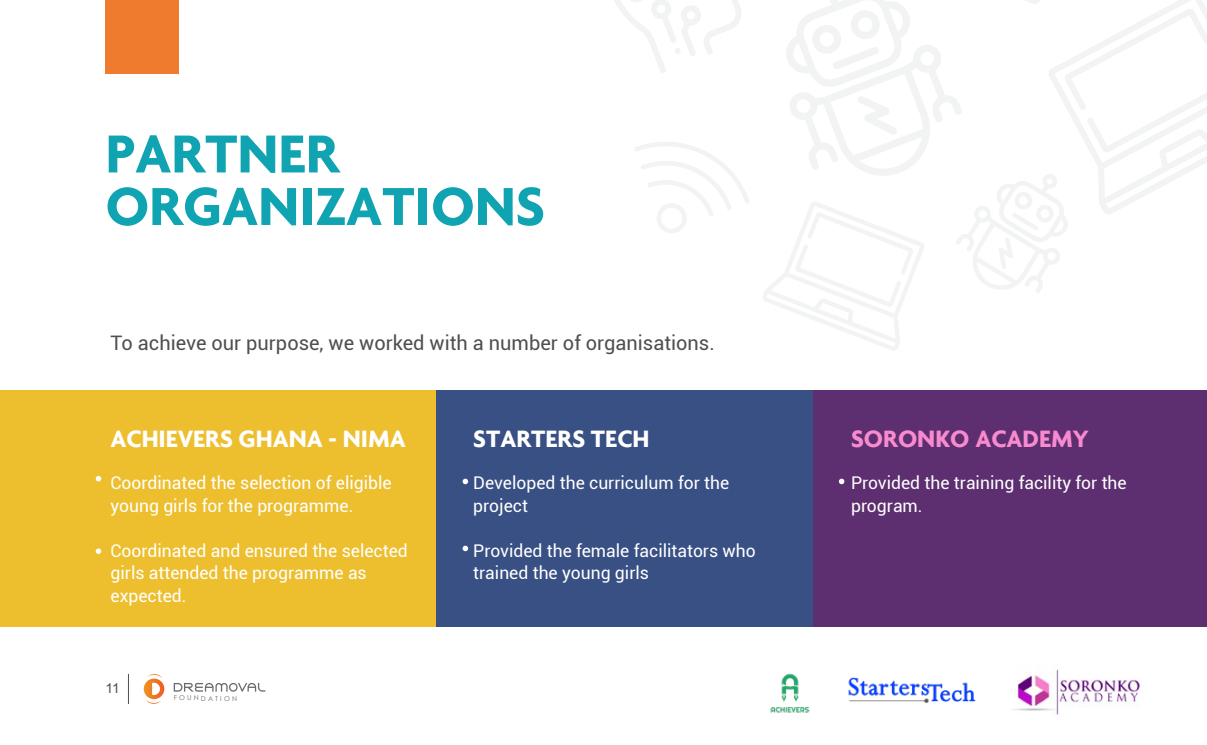
<style>
.page{position:relative;width:1207px;height:745px;background:#fff}
.page>*{position:absolute;margin:0;border:0;box-sizing:border-box;transform-origin:0 0}
.t1{font:700 57.75px/52.5px "Agenda";color:#10a3b2}
.t2{font:700 25.5px "Agenda";color:#fff}
.t3{font:700 25.5px "Agenda";color:#f88bcf}
.t4{font:20px "Roboto";color:#4f4f4f}
.t5{font:17.5px/22.5px "Roboto";color:#fff}
.t6{font:13.75px "Arial";color:#4f4f4f}
.t7{font:6.75px "Century Gothic";letter-spacing:.315em;color:#696a69}
</style>
<div class="page">
<div style="left:810px;top:390px;width:396px;height:236px;background:#5e2f70"></div>
<div style="left:435px;top:390px;width:378px;height:236px;background:#395084"></div>
<div style="left:0;top:390px;width:435px;height:236px;background:#edbf2f"></div>
<div style="left:105px;top:0;width:74px;height:73px;background:#ef7c2e"></div>
<img style="left:1013px;top:669px;width:128px;height:46px">
<img style="left:848px;top:677px;width:128px;height:26px">
<img style="left:770px;top:673px;width:40px;height:40px">
<svg style="left:96px;top:476px;width:5px;height:5px"></svg>
<svg style="left:96px;top:548px;width:5px;height:5px"></svg>
<svg style="left:462px;top:545px;width:6px;height:6px"></svg>
<svg style="left:462px;top:478px;width:6px;height:6px"></svg>
<svg style="left:838px;top:478px;width:6px;height:6px"></svg>
<svg style="left:635px;top:142px;width:114px;height:91px"></svg>
<svg style="left:763px;top:0;width:443px;height:350px"></svg>
<svg style="left:614px;top:0;width:127px;height:73px"></svg>
<svg style="left:174px;top:683px;width:91px;height:8px"></svg>
<svg style="left:144px;top:674px;width:20px;height:29px"></svg>
<hr style="left:128px;top:673px;width:1px;height:30px;background:#4f4f4f">
<h1 class="t1" style="left:105px;top:126px;width:440px">PARTNER<br>ORGANIZATIONS</h1>
<p class="t4" style="left:110px;top:328px;width:605px">To achieve our purpose, we worked with a number of organisations.</p>
<h2 class="t2" style="left:110px;top:422px;width:297px">ACHIEVERS GHANA - NIMA</h2>
<p class="t5" style="left:110px;top:471px;width:282px">Coordinated the selection of eligible young girls for the programme.</p>
<p class="t5" style="left:110px;top:538px;width:299px">Coordinated and ensured the selected girls attended the programme as expected.</p>
<p class="t6" style="left:105px;top:678px;width:16px">11</p>
<p class="t7" style="left:174px;top:693px;width:65px">FOUNDATION</p>
<h2 class="t2" style="left:473px;top:422px;width:178px">STARTERS TECH</h2>
<p class="t5" style="left:473px;top:471px;width:257px">Developed the curriculum for the project</p>
<p class="t5" style="left:473px;top:538px;width:284px">Provided the female facilitators who trained the young girls</p>
<h2 class="t3" style="left:850px;top:422px;width:239px">SORONKO ACADEMY</h2>
<p class="t5" style="left:850px;top:471px;width:277px">Provided the training facility for the program.</p>
</div>
